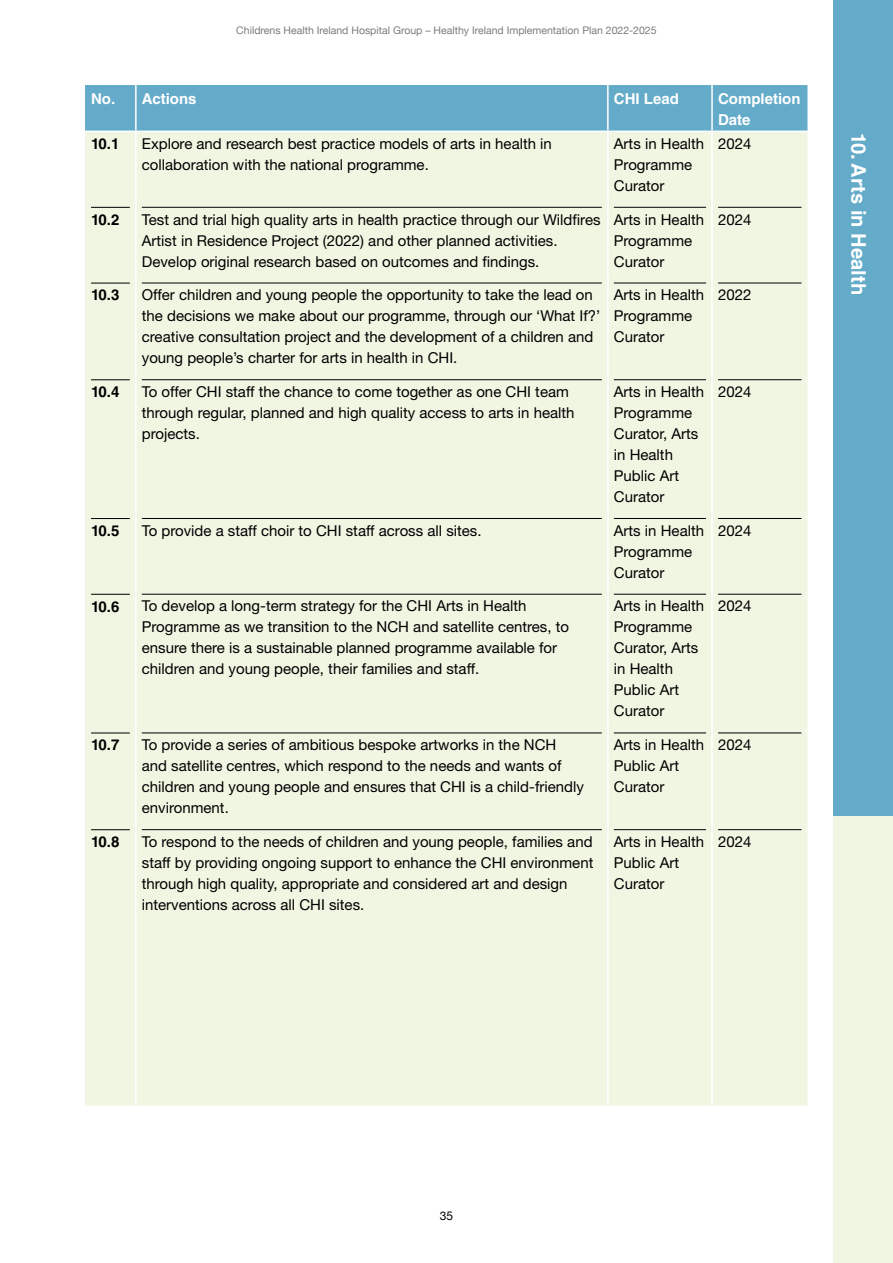
<style>
.page{position:relative;width:893px;height:1263px;background:#fff}
.page>*{position:absolute;margin:0;border:0;box-sizing:border-box;transform-origin:0 0}
.t1{font:700 20.1px "Helvetica LT Std";color:#fff}
.t2{font:15px/21px "Helvetica Neue LT Pro";color:#000}
.t3{font:700 15px "Helvetica LT Std";letter-spacing:-.055em;color:#000}
.t4{font:700 15px/21px "Helvetica LT Std";color:#fff}
.t5{font:12px "Helvetica Neue";color:#000}
.t6{font:10.5px "Helvetica Neue";color:#7c7c7c}
</style>
<div class="page">
<div style="left:85px;top:85px;width:722px;height:46px;background:#63abc9"></div>
<div style="left:136px;top:85px;width:472px;height:46px;background:#63abc9"></div>
<div style="left:85px;top:132px;width:722px;height:974px;background:#f1f6e3"></div>
<hr style="left:135px;top:85px;width:2px;height:46px;background:#fff">
<hr style="left:607px;top:85px;width:2px;height:46px;background:#fff">
<hr style="left:711px;top:85px;width:2px;height:46px;background:#fff">
<hr style="left:135px;top:132px;width:2px;height:76px;background:#fff">
<hr style="left:607px;top:132px;width:2px;height:76px;background:#fff">
<hr style="left:711px;top:132px;width:2px;height:76px;background:#fff">
<hr style="left:135px;top:208px;width:2px;height:75px;background:#fff">
<hr style="left:607px;top:208px;width:2px;height:75px;background:#fff">
<hr style="left:711px;top:208px;width:2px;height:75px;background:#fff">
<hr style="left:135px;top:283px;width:2px;height:97px;background:#fff">
<hr style="left:607px;top:283px;width:2px;height:97px;background:#fff">
<hr style="left:711px;top:283px;width:2px;height:97px;background:#fff">
<hr style="left:135px;top:380px;width:2px;height:139px;background:#fff">
<hr style="left:607px;top:380px;width:2px;height:139px;background:#fff">
<hr style="left:711px;top:380px;width:2px;height:139px;background:#fff">
<hr style="left:135px;top:519px;width:2px;height:76px;background:#fff">
<hr style="left:607px;top:519px;width:2px;height:76px;background:#fff">
<hr style="left:711px;top:519px;width:2px;height:76px;background:#fff">
<hr style="left:135px;top:595px;width:2px;height:138px;background:#fff">
<hr style="left:607px;top:595px;width:2px;height:138px;background:#fff">
<hr style="left:711px;top:595px;width:2px;height:138px;background:#fff">
<hr style="left:135px;top:733px;width:2px;height:97px;background:#fff">
<hr style="left:607px;top:733px;width:2px;height:97px;background:#fff">
<hr style="left:711px;top:733px;width:2px;height:97px;background:#fff">
<hr style="left:135px;top:830px;width:2px;height:276px;background:#fff">
<hr style="left:607px;top:830px;width:2px;height:276px;background:#fff">
<hr style="left:711px;top:830px;width:2px;height:276px;background:#fff">
<hr style="left:91px;top:207px;width:39px;height:1px;background:#000">
<hr style="left:142px;top:207px;width:460px;height:1px;background:#000">
<hr style="left:614px;top:207px;width:92px;height:1px;background:#000">
<hr style="left:718px;top:207px;width:83px;height:1px;background:#000">
<hr style="left:91px;top:283px;width:39px;height:1px;background:#000">
<hr style="left:142px;top:283px;width:460px;height:1px;background:#000">
<hr style="left:614px;top:283px;width:92px;height:1px;background:#000">
<hr style="left:718px;top:283px;width:83px;height:1px;background:#000">
<hr style="left:91px;top:379px;width:39px;height:1px;background:#000">
<hr style="left:142px;top:379px;width:460px;height:1px;background:#000">
<hr style="left:614px;top:379px;width:92px;height:1px;background:#000">
<hr style="left:718px;top:379px;width:83px;height:1px;background:#000">
<hr style="left:91px;top:518px;width:39px;height:1px;background:#000">
<hr style="left:142px;top:518px;width:460px;height:1px;background:#000">
<hr style="left:614px;top:518px;width:92px;height:1px;background:#000">
<hr style="left:718px;top:518px;width:83px;height:1px;background:#000">
<hr style="left:91px;top:594px;width:39px;height:1px;background:#000">
<hr style="left:142px;top:594px;width:460px;height:1px;background:#000">
<hr style="left:614px;top:594px;width:92px;height:1px;background:#000">
<hr style="left:718px;top:594px;width:83px;height:1px;background:#000">
<hr style="left:91px;top:733px;width:39px;height:1px;background:#000">
<hr style="left:142px;top:733px;width:460px;height:1px;background:#000">
<hr style="left:614px;top:733px;width:92px;height:1px;background:#000">
<hr style="left:718px;top:733px;width:83px;height:1px;background:#000">
<hr style="left:91px;top:829px;width:39px;height:1px;background:#000">
<hr style="left:142px;top:829px;width:460px;height:1px;background:#000">
<hr style="left:614px;top:829px;width:92px;height:1px;background:#000">
<hr style="left:718px;top:829px;width:83px;height:1px;background:#000">
<div style="left:833px;top:0;width:60px;height:816px;background:#63abc9"></div>
<div style="left:833px;top:816px;width:60px;height:447px;background:#f1f6e3"></div>
<p class="t6" style="left:236px;top:22px;width:422px">Childrens Health Ireland Hospital Group – Healthy Ireland Implementation Plan 2022-2025</p>
<p class="t4" style="left:91px;top:88px;width:107px">No. Actions</p>
<p class="t4" style="left:614px;top:88px;width:67px">CHI Lead</p>
<p class="t4" style="left:718px;top:88px;width:84px">Completion<br>Date</p>
<p class="t3" style="left:91px;top:134px;width:30px">10.1</p>
<p class="t2" style="left:142px;top:133px;width:412px">Explore and research best practice models of arts in health in collaboration with the national programme.</p>
<p class="t2" style="left:614px;top:133px;width:92px">Arts in Health<br>Programme<br>Curator</p>
<p class="t2" style="left:718px;top:133px;width:35px">2024</p>
<p class="t3" style="left:91px;top:210px;width:30px">10.2</p>
<p class="t2" style="left:142px;top:208px;width:460px">Test and trial high quality arts in health practice through our Wildfires<br>Artist in Residence Project (2022) and other planned activities.<br>Develop original research based on outcomes and findings.</p>
<p class="t2" style="left:614px;top:208px;width:92px">Arts in Health<br>Programme<br>Curator</p>
<p class="t2" style="left:718px;top:208px;width:35px">2024</p>
<p class="t3" style="left:91px;top:286px;width:30px">10.3</p>
<p class="t2" style="left:142px;top:284px;width:460px">Offer children and young people the opportunity to take the lead on the decisions we make about our programme, through our ‘What If?’ creative consultation project and the development of a children and young people’s charter for arts in health in CHI.</p>
<p class="t2" style="left:614px;top:284px;width:92px">Arts in Health<br>Programme<br>Curator</p>
<p class="t2" style="left:718px;top:284px;width:35px">2022</p>
<p class="t3" style="left:91px;top:383px;width:30px">10.4</p>
<p class="t2" style="left:142px;top:381px;width:434px">To offer CHI staff the chance to come together as one CHI team through regular, planned and high quality access to arts in health projects.</p>
<p class="t2" style="left:614px;top:381px;width:92px">Arts in Health<br>Programme<br>Curator, Arts in Health<br>Public Art<br>Curator</p>
<p class="t2" style="left:718px;top:381px;width:35px">2024</p>
<p class="t3" style="left:91px;top:521px;width:30px">10.5</p>
<p class="t2" style="left:142px;top:519px;width:341px">To provide a staff choir to CHI staff across all sites.</p>
<p class="t2" style="left:614px;top:519px;width:92px">Arts in Health<br>Programme<br>Curator</p>
<p class="t2" style="left:718px;top:519px;width:35px">2024</p>
<p class="t3" style="left:91px;top:597px;width:30px">10.6</p>
<p class="t2" style="left:142px;top:595px;width:429px">To develop a long-term strategy for the CHI Arts in Health Programme as we transition to the NCH and satellite centres, to ensure there is a sustainable planned programme available for children and young people, their families and staff.</p>
<p class="t2" style="left:614px;top:595px;width:92px">Arts in Health<br>Programme<br>Curator, Arts in Health<br>Public Art<br>Curator</p>
<p class="t2" style="left:718px;top:595px;width:35px">2024</p>
<p class="t3" style="left:91px;top:736px;width:30px">10.7</p>
<p class="t2" style="left:142px;top:734px;width:444px">To provide a series of ambitious bespoke artworks in the NCH and satellite centres, which respond to the needs and wants of children and young people and ensures that CHI is a child-friendly environment.</p>
<p class="t2" style="left:614px;top:734px;width:92px">Arts in Health<br>Public Art<br>Curator</p>
<p class="t2" style="left:718px;top:734px;width:35px">2024</p>
<p class="t3" style="left:91px;top:832px;width:30px">10.8</p>
<p class="t2" style="left:142px;top:831px;width:453px">To respond to the needs of children and young people, families and staff by providing ongoing support to enhance the CHI environment through high quality, appropriate and considered art and design interventions across all CHI sites.</p>
<p class="t2" style="left:614px;top:831px;width:92px">Arts in Health<br>Public Art<br>Curator</p>
<p class="t2" style="left:718px;top:831px;width:35px">2024</p>
<h1 class="t1" style="left:871px;top:133px;width:164px;rotate:90deg">10. Arts in Health</h1>
<p class="t5" style="left:440px;top:1207px;width:15px">35</p>
</div>
